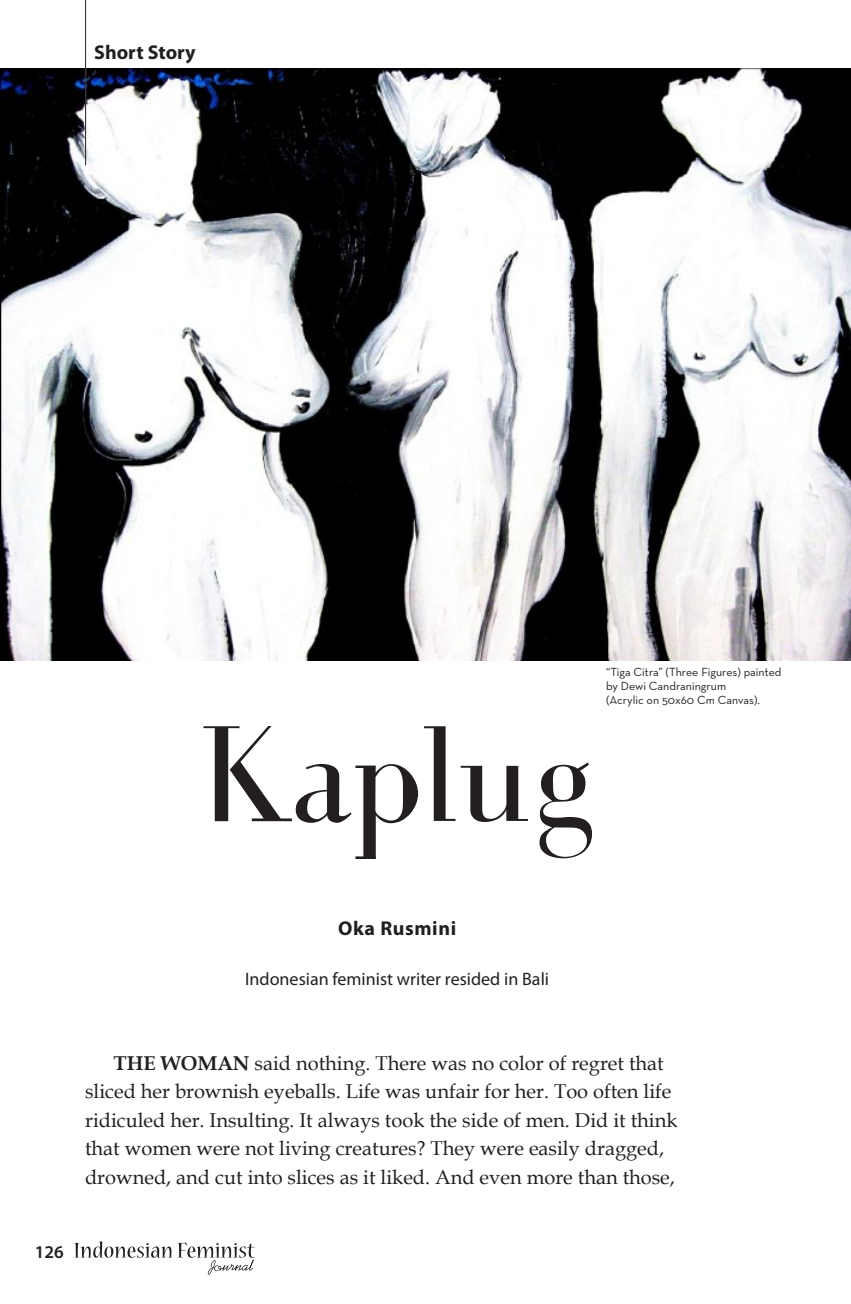
<style>
.page{position:relative;width:851px;height:1304px;background:#fff}
.page>*{position:absolute;margin:0;border:0;box-sizing:border-box;transform-origin:0 0}
.t1{font:136px "Bohr Donni";color:#231f20}
.t2{font:20px/28.4px "Book Antiqua";color:#231f20}
.t3{font:700 20px "Myriad Pro";color:#231f20}
.t4{font:700 20px "Myriad Pro";letter-spacing:.025em;color:#231f20}
.t5{font:18px "Myriad Pro";color:#231f20}
.t6{font:600 18px "Myriad Pro";color:#231f20}
.t7{font:12px/14.4px "Neutra Text";color:#231f20}
.s1{font-weight:700}
</style>
<div class="page">
<svg style="left:74px;top:1241px;width:181px;height:34px"></svg>
<img style="left:0;top:68px;width:850px;height:592px">
<hr style="left:85px;top:0;width:1px;height:165px;background:#231f20">
<p class="t3" style="left:94px;top:39px;width:103px">Short Story</p>
<h1 class="t1" style="left:201px;top:698px;width:394px">Kaplug</h1>
<p class="t7" style="left:606px;top:664px;width:177px">“Tiga Citra” (Three Figures) painted by Dewi Candraningrum<br>(Acrylic on 50x60 Cm Canvas).</p>
<p class="t4" style="left:338px;top:915px;width:120px">Oka Rusmini</p>
<p class="t5" style="left:245px;top:968px;width:305px">Indonesian feminist writer resided in Bali</p>
<p class="t2" style="left:85px;top:1048px;width:594px;text-indent:28px"><span class="s1">THE WOMAN</span> said nothing. There was no color of regret that sliced her brownish eyeballs. Life was unfair for her. Too often life ridiculed her. Insulting. It always took the side of men. Did it think that women were not living creatures? They were easily dragged, drowned, and cut into slices as it liked. And even more than those,</p>
<p class="t6" style="left:35px;top:1240px;width:30px">126</p>
</div>
